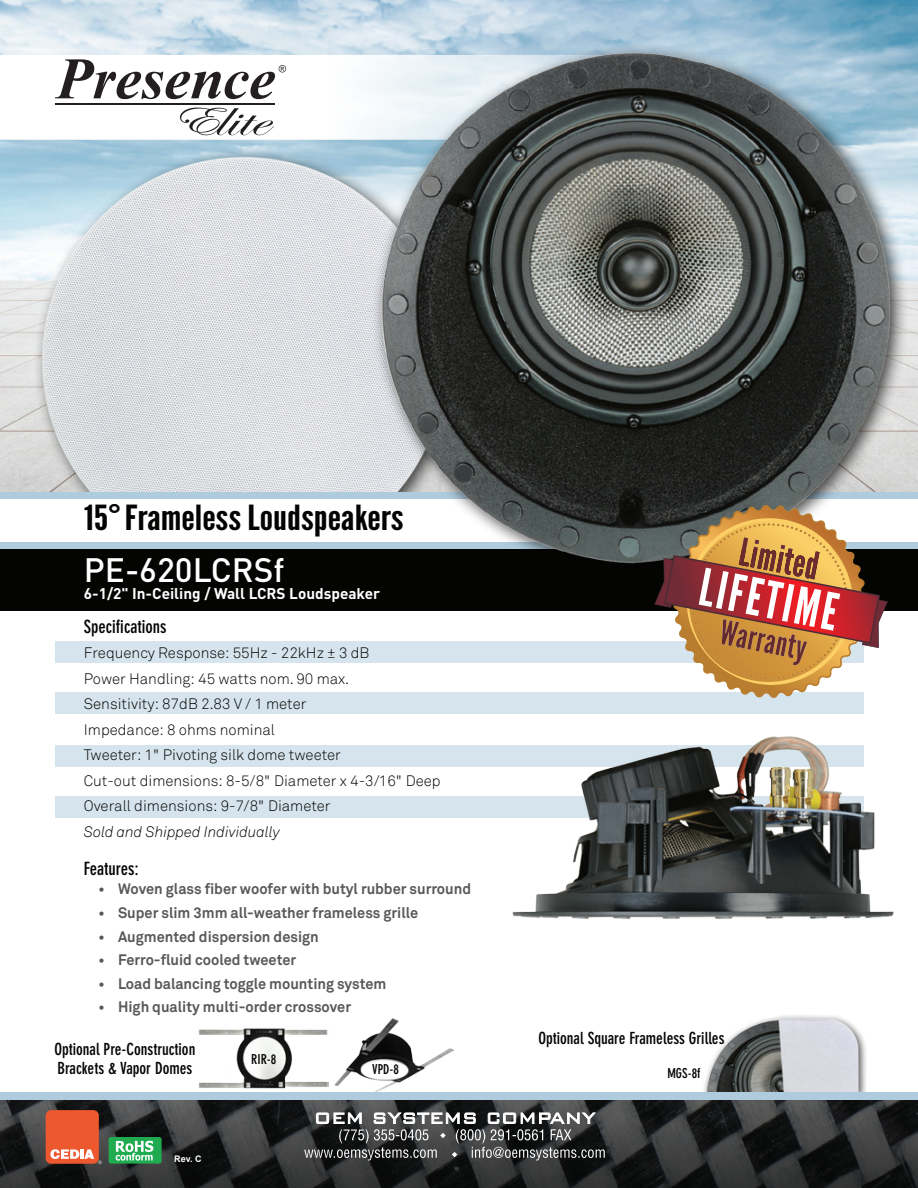
<style>
.page{position:relative;width:918px;height:1188px;background:#fff}
.page>*{position:absolute;margin:0;border:0;box-sizing:border-box;transform-origin:0 0}
.t1{font:34.5px "League Gothic";color:#040503;scale:1.2 1}
.t2{font:500 33.45px "DIN";color:#fff}
.t3{font:700 condensed 18px "DIN Neuzeit Grotesk Std";color:#040503}
.t4{font:700 condensed 16.5px/19.5px "DIN Neuzeit Grotesk Std";color:#040503}
.t5{font:700 15.3px "DIN";color:#fff}
.t6{font:300 15px/25.5px "Akkurat";color:#040503}
.t7{font:700 15px "Akkurat";color:#57585a}
.t8{font:italic 300 15px "Akkurat";color:#040503}
.t9{font:700 condensed 13.5px "DIN Neuzeit Grotesk Std";color:#040503}
.t10{font:700 9px "Arial";color:#fff}
.t11{font:300 4.8px "Avenir LT Std";color:#fff}
.s1{font-family:"Bank Gothic BT";font-weight:500;font-size:36.3px}
</style>
<div class="page">
<img style="left:0;top:1100px;width:918px;height:88px">
<svg style="left:304px;top:1110px;width:301px;height:51px;background:#545555"></svg>
<div style="left:46px;top:1110px;width:53px;height:54px;background:#ee582e;border-radius:5px"></div>
<svg style="left:50px;top:1149px;width:44px;height:10px"></svg>
<div style="left:109px;top:1137px;width:53px;height:27px;background:#20ab50;border-radius:3px"></div>
<svg style="left:116px;top:1141px;width:37px;height:20px"></svg>
<img style="left:0;top:0;width:918px;height:492px">
<svg style="left:0;top:55px;width:918px;height:85px"></svg>
<svg style="left:55px;top:59px;width:231px;height:40px"></svg>
<hr style="left:55px;top:103px;width:220px;height:2px;background:#231f20">
<svg style="left:180px;top:108px;width:94px;height:27px"></svg>
<div style="left:32px;top:146px;width:433px;height:423px;background:#040503;opacity:.75"></div>
<img style="left:43px;top:146px;width:305px;height:346px">
<div style="left:701px;top:1013px;width:166px;height:88px;background:#040503;opacity:.75"></div>
<img style="left:702px;top:1013px;width:160px;height:79px">
<div style="left:0;top:549px;width:918px;height:62px;background:#040503"></div>
<div style="left:0;top:496px;width:918px;height:51px;background:#fff"></div>
<div style="left:0;top:492px;width:918px;height:6px;background:#afccde"></div>
<div style="left:55px;top:796px;width:809px;height:22px;background:#d5e4ed"></div>
<div style="left:55px;top:745px;width:809px;height:22px;background:#d5e4ed"></div>
<div style="left:55px;top:692px;width:809px;height:22px;background:#d5e4ed"></div>
<div style="left:55px;top:641px;width:809px;height:22px;background:#d5e4ed"></div>
<div style="left:0;top:542px;width:918px;height:7px;background:#afccde"></div>
<img style="left:512px;top:736px;width:382px;height:183px">
<img style="left:348px;top:37px;width:565px;height:527px">
<svg style="left:654px;top:505px;width:234px;height:193px"></svg>
<img style="left:334px;top:1018px;width:120px;height:74px">
<img style="left:198px;top:1028px;width:131px;height:61px">
<div style="left:0;top:1092px;width:918px;height:8px;background:#afccde"></div>
<h1 class="t1" style="left:84px;top:498px;width:268px">15<span class="s1">˚</span>Frameless Loudspeakers</h1>
<h2 class="t2" style="left:84px;top:549px;width:202px">PE-620LCRSf</h2>
<p class="t5" style="left:84px;top:583px;width:298px">6-1/2" In-Ceiling / Wall LCRS Loudspeaker</p>
<p class="t3" style="left:84px;top:616px;width:84px">Specifications</p>
<p class="t6" style="left:84px;top:641px;width:358px">Frequency Response: 55Hz - 22kHz ± 3 dB<br>Power Handling: 45 watts nom. 90 max.<br>Sensitivity: 87dB 2.83 V / 1 meter<br>Impedance: 8 ohms nominal<br>Tweeter: 1" Pivoting silk dome tweeter<br>Cut-out dimensions: 8-5/8" Diameter x 4-3/16" Deep Overall dimensions: 9-7/8" Diameter</p>
<p class="t8" style="left:84px;top:823px;width:198px">Sold and Shipped Individually</p>
<p class="t3" style="left:84px;top:858px;width:56px">Features:</p>
<p class="t7" style="left:98px;top:880px;width:374px">• Woven glass fiber woofer with butyl rubber surround</p>
<p class="t7" style="left:98px;top:903px;width:321px">• Super slim 3mm all-weather frameless grille</p>
<p class="t7" style="left:98px;top:927px;width:222px">• Augmented dispersion design</p>
<p class="t7" style="left:98px;top:950px;width:199px">• Ferro-fluid cooled tweeter</p>
<p class="t7" style="left:98px;top:974px;width:289px">• Load balancing toggle mounting system</p>
<p class="t7" style="left:98px;top:998px;width:254px">• High quality multi-order crossover</p>
<p class="t4" style="left:54px;top:1040px;width:142px">Optional Pre-Construction<br>Brackets &amp; Vapor Domes</p>
<p class="t9" style="left:251px;top:1051px;width:27px">RIR-8</p>
<p class="t11" style="left:98px;top:1160px;width:5px">®</p>
<p class="t10" style="left:174px;top:1153px;width:29px">Rev. C</p>
<p class="t9" style="left:372px;top:1062px;width:28px">VPD-8</p>
<p class="t4" style="left:538px;top:1028px;width:188px">Optional Square Frameless Grilles</p>
<p class="t9" style="left:667px;top:1066px;width:35px">MGS-8f</p>
</div>
